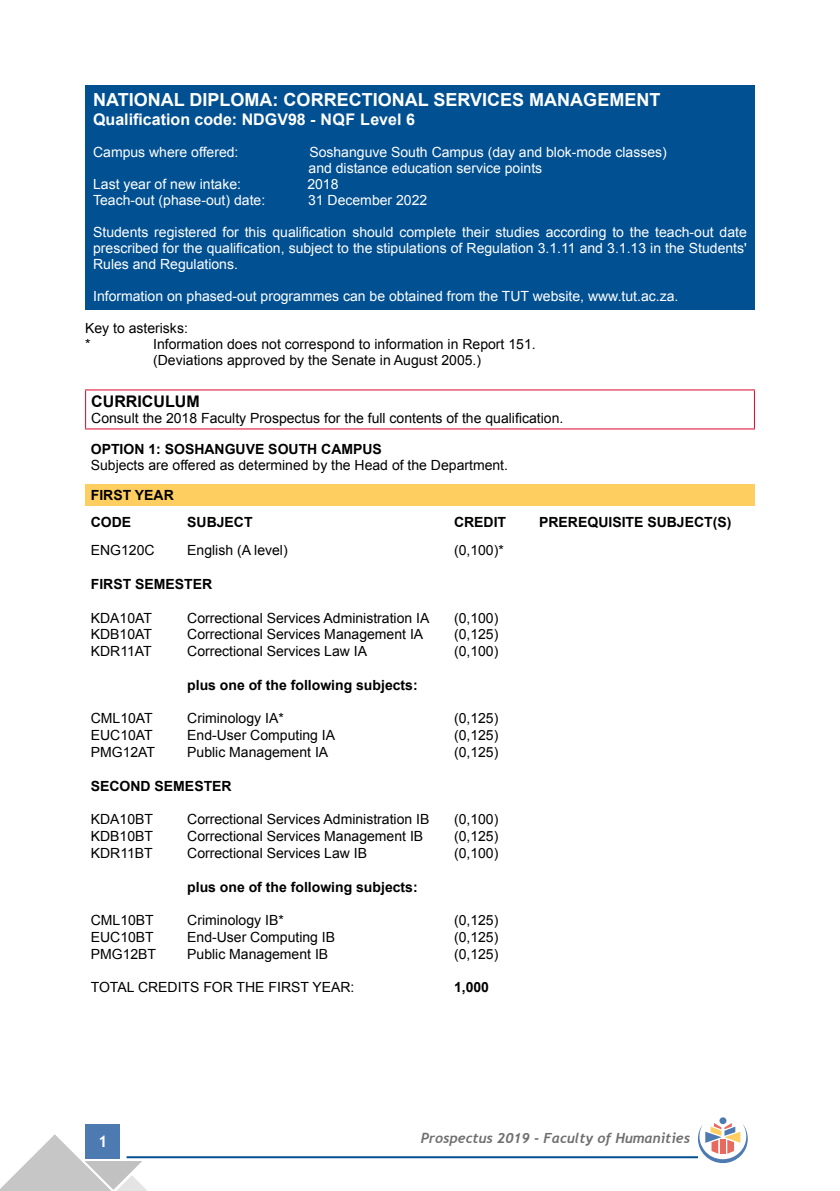
<style>
.page{position:relative;width:840px;height:1191px;background:#fff}
.page>*{position:absolute;margin:0;border:0;box-sizing:border-box;transform-origin:0 0}
.t1{font:700 18px "Arial";color:#fff}
.t2{font:700 16px "Arial";color:#fff}
.t3{font:700 16px "Arial";color:#000}
.t4{font:700 16px "Trebuchet MS";color:#fff}
.t5{font:14px/16px "Arial";color:#000}
.t6{font:14px/16px "Arial";color:#fff}
.t7{font:700 14px/26.4px "Arial";color:#000}
.t8{font:italic 700 14px "Trebuchet";color:#706f6f}
</style>
<div class="page">
<div style="left:86px;top:1124px;width:34px;height:34px;background:#4c7ab1"></div>
<hr style="left:126px;top:1156px;width:571px;height:2px;background:#005092">
<svg style="left:0;top:1134px;width:148px;height:57px"></svg>
<div style="left:719px;top:1117px;width:7px;height:7px;background:#4c7ab1;border-radius:50%"></div>
<svg style="left:697px;top:1123px;width:50px;height:40px"></svg>
<div style="left:85px;top:85px;width:669px;height:224px;background:#005092"></div>
<hr style="left:85px;top:389px;width:669px;height:1px;background:#dd052b">
<hr style="left:85px;top:390px;width:1px;height:38px;background:#dd052b">
<hr style="left:753px;top:390px;width:1px;height:38px;background:#dd052b">
<hr style="left:85px;top:428px;width:669px;height:1px;background:#dd052b">
<div style="left:85px;top:484px;width:669px;height:22px;background:#fece61"></div>
<p class="t1" style="left:93px;top:87px;width:568px">NATIONAL DIPLOMA: CORRECTIONAL SERVICES MANAGEMENT</p>
<p class="t2" style="left:93px;top:108px;width:323px">Qualification code: NDGV98 - NQF Level 6</p>
<p class="t6" style="left:93px;top:144px;width:147px">Campus where offered:</p>
<p class="t6" style="left:308px;top:144px;width:359px">Soshanguve South Campus (day and blok-mode classes) and distance education service points</p>
<p class="t6" style="left:93px;top:176px;width:149px">Last year of new intake:</p>
<p class="t6" style="left:307px;top:176px;width:33px">2018</p>
<p class="t6" style="left:93px;top:192px;width:173px">Teach-out (phase-out) date:</p>
<p class="t6" style="left:308px;top:192px;width:121px">31 December 2022</p>
<p class="t6" style="left:93px;top:224px;width:655px;text-align:justify">Students registered for this qualification should complete their studies according to the teach-out date prescribed for the qualification, subject to the stipulations of Regulation 3.1.11 and 3.1.13 in the Students' Rules and Regulations.</p>
<p class="t6" style="left:93px;top:288px;width:586px">Information on phased-out programmes can be obtained from the TUT website, www.tut.ac.za.</p>
<p class="t5" style="left:85px;top:320px;width:104px">Key to asterisks: *</p>
<p class="t5" style="left:153px;top:336px;width:384px">Information does not correspond to information in Report 151. (Deviations approved by the Senate in August 2005.)</p>
<p class="t3" style="left:91px;top:390px;width:110px">CURRICULUM</p>
<p class="t5" style="left:91px;top:410px;width:473px">Consult the 2018 Faculty Prospectus for the full contents of the qualification.</p>
<p class="t7" style="left:91px;top:436px;width:292px">OPTION 1: SOSHANGUVE SOUTH CAMPUS</p>
<p class="t5" style="left:91px;top:457px;width:418px">Subjects are offered as determined by the Head of the Department.</p>
<p class="t7" style="left:91px;top:482px;width:84px">FIRST YEAR<br>CODE</p>
<p class="t7" style="left:187px;top:508px;width:67px">SUBJECT</p>
<p class="t7" style="left:454px;top:508px;width:54px">CREDIT</p>
<p class="t7" style="left:539px;top:508px;width:194px">PREREQUISITE SUBJECT(S)</p>
<p class="t5" style="left:91px;top:542px;width:65px">ENG120C</p>
<p class="t5" style="left:187px;top:542px;width:102px">English (A level)</p>
<p class="t5" style="left:454px;top:542px;width:51px">(0,100)*</p>
<p class="t7" style="left:91px;top:571px;width:123px">FIRST SEMESTER</p>
<p class="t5" style="left:91px;top:609px;width:63px">KDA10AT</p>
<p class="t5" style="left:187px;top:609px;width:243px">Correctional Services Administration IA</p>
<p class="t5" style="left:454px;top:609px;width:46px">(0,100)</p>
<p class="t5" style="left:91px;top:626px;width:63px">KDB10AT</p>
<p class="t5" style="left:187px;top:626px;width:237px">Correctional Services Management IA</p>
<p class="t5" style="left:454px;top:626px;width:46px">(0,125)</p>
<p class="t5" style="left:91px;top:643px;width:62px">KDR11AT</p>
<p class="t5" style="left:187px;top:643px;width:181px">Correctional Services Law IA</p>
<p class="t5" style="left:453px;top:643px;width:46px">(0,100)</p>
<p class="t7" style="left:187px;top:672px;width:232px">plus one of the following subjects:</p>
<p class="t5" style="left:91px;top:710px;width:63px">CML10AT</p>
<p class="t5" style="left:187px;top:710px;width:98px">Criminology IA*</p>
<p class="t5" style="left:453px;top:710px;width:46px">(0,125)</p>
<p class="t5" style="left:91px;top:727px;width:63px">EUC10AT</p>
<p class="t5" style="left:187px;top:727px;width:149px">End-User Computing IA</p>
<p class="t5" style="left:453px;top:727px;width:46px">(0,125)</p>
<p class="t5" style="left:91px;top:744px;width:66px">PMG12AT</p>
<p class="t5" style="left:187px;top:744px;width:142px">Public Management IA</p>
<p class="t5" style="left:453px;top:744px;width:46px">(0,125)</p>
<p class="t7" style="left:91px;top:772px;width:142px">SECOND SEMESTER</p>
<p class="t5" style="left:91px;top:811px;width:64px">KDA10BT</p>
<p class="t5" style="left:187px;top:811px;width:243px">Correctional Services Administration IB</p>
<p class="t5" style="left:453px;top:811px;width:46px">(0,100)</p>
<p class="t5" style="left:91px;top:828px;width:64px">KDB10BT</p>
<p class="t5" style="left:187px;top:828px;width:237px">Correctional Services Management IB</p>
<p class="t5" style="left:453px;top:828px;width:46px">(0,125)</p>
<p class="t5" style="left:91px;top:845px;width:63px">KDR11BT</p>
<p class="t5" style="left:187px;top:845px;width:181px">Correctional Services Law IB</p>
<p class="t5" style="left:453px;top:845px;width:46px">(0,100)</p>
<p class="t7" style="left:187px;top:873px;width:232px">plus one of the following subjects:</p>
<p class="t5" style="left:91px;top:912px;width:65px">CML10BT</p>
<p class="t5" style="left:187px;top:912px;width:98px">Criminology IB*</p>
<p class="t5" style="left:453px;top:912px;width:46px">(0,125)</p>
<p class="t5" style="left:91px;top:929px;width:65px">EUC10BT</p>
<p class="t5" style="left:187px;top:929px;width:149px">End-User Computing IB</p>
<p class="t5" style="left:453px;top:929px;width:46px">(0,125)</p>
<p class="t5" style="left:91px;top:945px;width:67px">PMG12BT</p>
<p class="t5" style="left:187px;top:945px;width:142px">Public Management IB</p>
<p class="t5" style="left:453px;top:945px;width:46px">(0,125)</p>
<p class="t5" style="left:91px;top:979px;width:265px">TOTAL CREDITS FOR THE FIRST YEAR:</p>
<p class="t7" style="left:453px;top:974px;width:37px">1,000</p>
<p class="t4" style="left:98px;top:1131px;width:11px">1</p>
<p class="t8" style="left:420px;top:1129px;width:271px">Prospectus 2019 - Faculty of Humanities</p>
</div>
